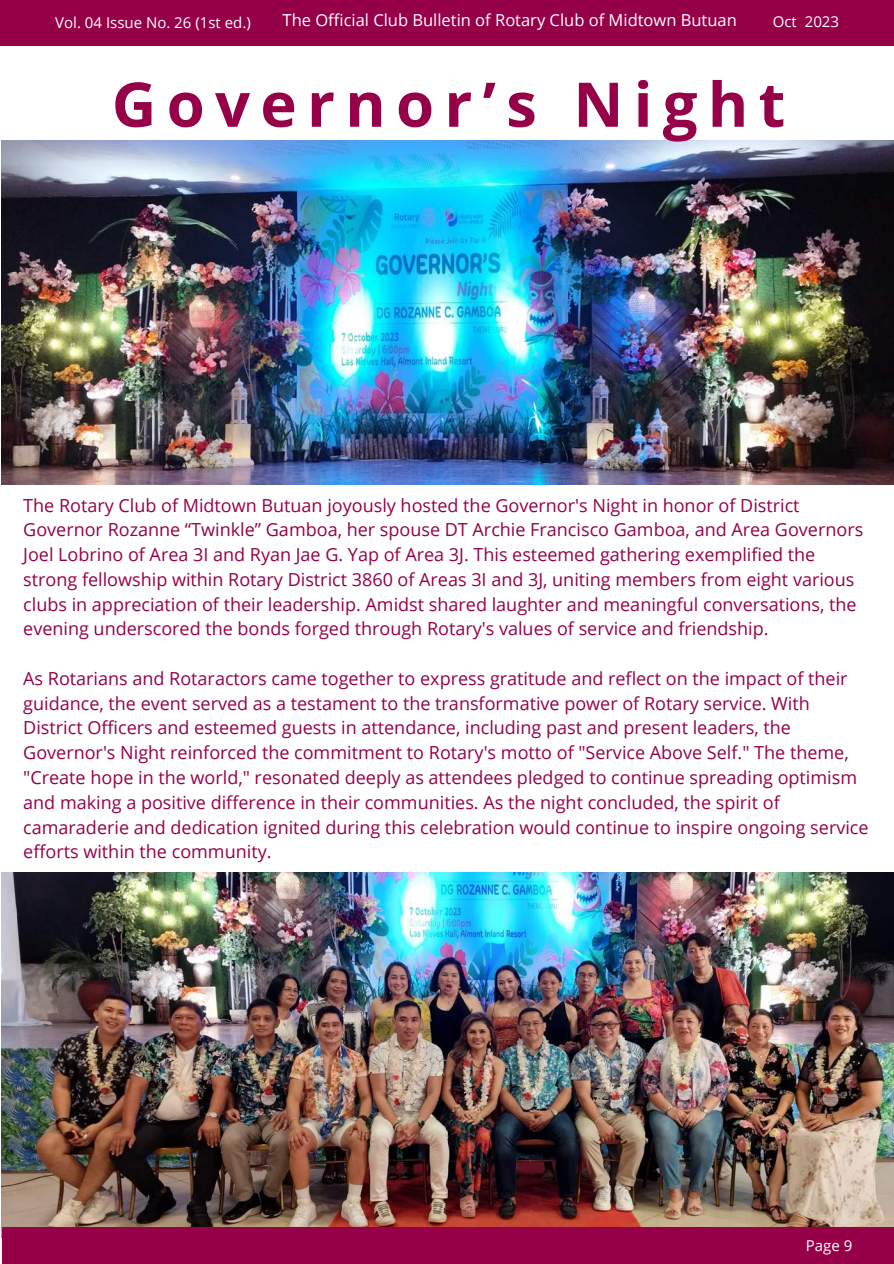
<style>
.page{position:relative;width:894px;height:1264px;background:#fff}
.page>*{position:absolute;margin:0;border:0;box-sizing:border-box;transform-origin:0 0}
.t1{font:700 61.65px "Open Sans";letter-spacing:.165em;color:#960048}
.t2{font:18px/24.8px "Open Sans";color:#960048}
.t3{font:16.5px "Open Sans";color:#fff}
.t4{font:15px "Open Sans";color:#fff}
.t5{font:15px "Open Sans";letter-spacing:-.195em;color:#fff}
</style>
<div class="page">
<div style="left:0;top:0;width:893px;height:46px;background:#960048"></div>
<img style="left:2px;top:141px;width:891px;height:343px">
<img style="left:2px;top:872px;width:891px;height:354px">
<div style="left:2px;top:1226px;width:891px;height:37px;background:#960048"></div>
<p class="t4" style="left:55px;top:12px;width:197px">Vol. 04 Issue No. 26 (1st ed.)</p>
<p class="t3" style="left:282px;top:9px;width:455px">The Official Club Bulletin of Rotary Club of Midtown Butuan</p>
<p class="t5" style="left:771px;top:15px;width:80px">COlcutb 28032532 1</p>
<h1 class="t1" style="left:112px;top:61px;width:674px">Governor’s Night</h1>
<p class="t2" style="left:23px;top:492px;width:841px">The Rotary Club of Midtown Butuan joyously hosted the Governor's Night in honor of District Governor Rozanne “Twinkle” Gamboa, her spouse DT Archie Francisco Gamboa, and Area Governors Joel Lobrino of Area 3I and Ryan Jae G. Yap of Area 3J. This esteemed gathering exemplified the strong fellowship within Rotary District 3860 of Areas 3I and 3J, uniting members from eight various clubs in appreciation of their leadership. Amidst shared laughter and meaningful conversations, the evening underscored the bonds forged through Rotary's values of service and friendship.</p>
<p class="t2" style="left:23px;top:665px;width:846px">As Rotarians and Rotaractors came together to express gratitude and reflect on the impact of their guidance, the event served as a testament to the transformative power of Rotary service. With District Officers and esteemed guests in attendance, including past and present leaders, the Governor's Night reinforced the commitment to Rotary's motto of "Service Above Self." The theme, "Create hope in the world," resonated deeply as attendees pledged to continue spreading optimism and making a positive difference in their communities. As the night concluded, the spirit of camaraderie and dedication ignited during this celebration would continue to inspire ongoing service efforts within the community.</p>
<p class="t4" style="left:805px;top:1234px;width:48px">Page 9</p>
</div>
